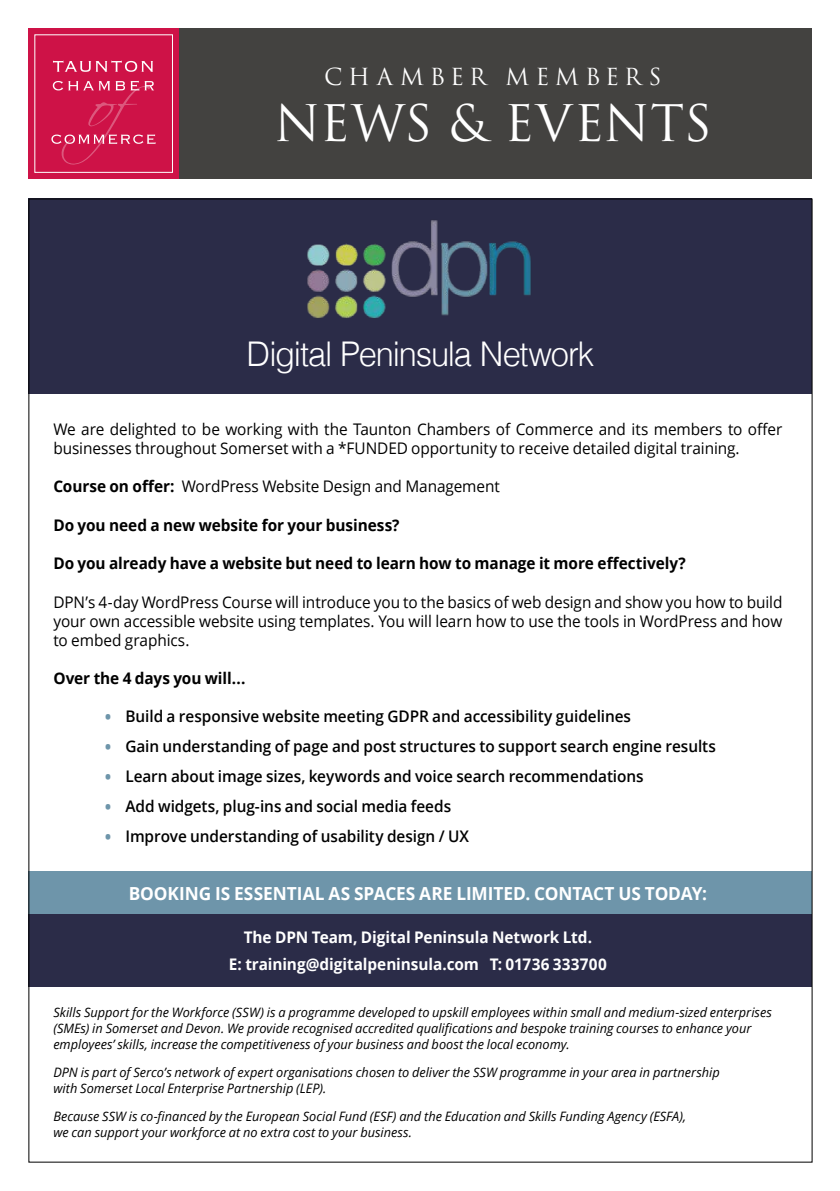
<style>
.page{position:relative;width:840px;height:1191px;background:#fff}
.page>*{position:absolute;margin:0;border:0;box-sizing:border-box;transform-origin:0 0}
.t1{font:49px "Trajan";color:#fff}
.t2{font:300 34px "Helvetica";letter-spacing:-.035em;color:#fff;scale:.96 1}
.t3{font:22.8px "Trajan";letter-spacing:.255em;color:#fff}
.t4{font:700 18px "Open Sans";letter-spacing:-.005em;color:#fff;scale:.96 1}
.t5{font:16px/19.2px "Open Sans";letter-spacing:-.005em;color:#000;scale:.96 1}
.t6{font:600 16px "Open Sans";letter-spacing:-.005em;color:#000;scale:.96 1}
.t7{font:700 16px "Open Sans";letter-spacing:-.005em;color:#000;scale:.96 1}
.t8{font:700 16px/27.2px "Open Sans";letter-spacing:-.005em;color:#fff;text-align:center;scale:.96 1}
.t9{font:italic 13px/16px "Open Sans";color:#000}
.s1{font-weight:700}
.s2{font-size:20px;color:#6e95aa}
</style>
<div class="page">
<div style="left:28px;top:28px;width:783px;height:151px;background:#434240"></div>
<div style="left:28px;top:28px;width:151px;height:151px;background:#ce1247"></div>
<div style="left:34px;top:34px;width:139px;height:139px;border:1px solid #fff"></div>
<svg style="left:51px;top:81px;width:104px;height:84px"></svg>
<svg style="left:53px;top:60px;width:100px;height:12px"></svg>
<div style="left:28px;top:198px;width:783px;height:196px;background:#2b2c48"></div>
<img style="left:307px;top:220px;width:224px;height:98px">
<div style="left:28px;top:871px;width:783px;height:43px;background:#6e95aa"></div>
<div style="left:28px;top:914px;width:783px;height:72px;background:#2b2c48"></div>
<h3 class="t3" style="left:324px;top:63px;width:339px">CHAMBER MEMBERS</h3>
<h1 class="t1" style="left:274px;top:93px;width:439px">NEWS &amp; EVENTS</h1>
<h2 class="t2" style="left:246px;top:325px;width:363px">Digital Peninsula Network</h2>
<p class="t5" style="left:53px;top:419px;width:760px">We are delighted to be working with the Taunton Chambers of Commerce and its members to offer businesses throughout Somerset with a *FUNDED opportunity to receive detailed digital training.</p>
<p class="t5" style="left:53px;top:476px;width:466px"><span class="s1">Course on offer:</span> WordPress Website Design and Management</p>
<p class="t7" style="left:53px;top:514px;width:362px">Do you need a new website for your business?</p>
<p class="t7" style="left:53px;top:552px;width:660px">Do you already have a website but need to learn how to manage it more effectively?</p>
<p class="t5" style="left:53px;top:592px;width:760px;text-align:justify">DPN’s 4-day WordPress Course will introduce you to the basics of web design and show you how to build your own accessible website using templates. You will learn how to use the tools in WordPress and how to embed graphics.</p>
<p class="t7" style="left:53px;top:667px;width:201px">Over the 4 days you will...</p>
<p class="t6" style="left:104px;top:705px;width:550px"><span class="s2">•</span> Build a responsive website meeting GDPR and accessibility guidelines</p>
<p class="t6" style="left:104px;top:735px;width:638px"><span class="s2">•</span> Gain understanding of page and post structures to support search engine results</p>
<p class="t6" style="left:104px;top:765px;width:563px"><span class="s2">•</span> Learn about image sizes, keywords and voice search recommendations</p>
<p class="t6" style="left:104px;top:795px;width:362px"><span class="s2">•</span> Add widgets, plug-ins and social media feeds</p>
<p class="t6" style="left:104px;top:825px;width:381px"><span class="s2">•</span> Improve understanding of usability design / UX</p>
<h3 class="t4" style="left:129px;top:881px;width:603px">BOOKING IS ESSENTIAL AS SPACES ARE LIMITED. CONTACT US TODAY:</h3>
<p class="t8" style="left:229px;top:922px;width:395px">The DPN Team, Digital Peninsula Network Ltd.<br>E: training@digitalpeninsula.com T: 01736 333700</p>
<p class="t9" style="left:53px;top:1004px;width:719px">Skills Support for the Workforce (SSW) is a programme developed to upskill employees within small and medium-sized enterprises (SMEs) in Somerset and Devon. We provide recognised accredited qualifications and bespoke training courses to enhance your employees’ skills, increase the competitiveness of your business and boost the local economy.</p>
<p class="t9" style="left:53px;top:1064px;width:667px">DPN is part of Serco’s network of expert organisations chosen to deliver the SSW programme in your area in partnership with Somerset Local Enterprise Partnership (LEP).</p>
<p class="t9" style="left:53px;top:1108px;width:634px">Because SSW is co-financed by the European Social Fund (ESF) and the Education and Skills Funding Agency (ESFA), we can support your workforce at no extra cost to your business.</p>
</div>
